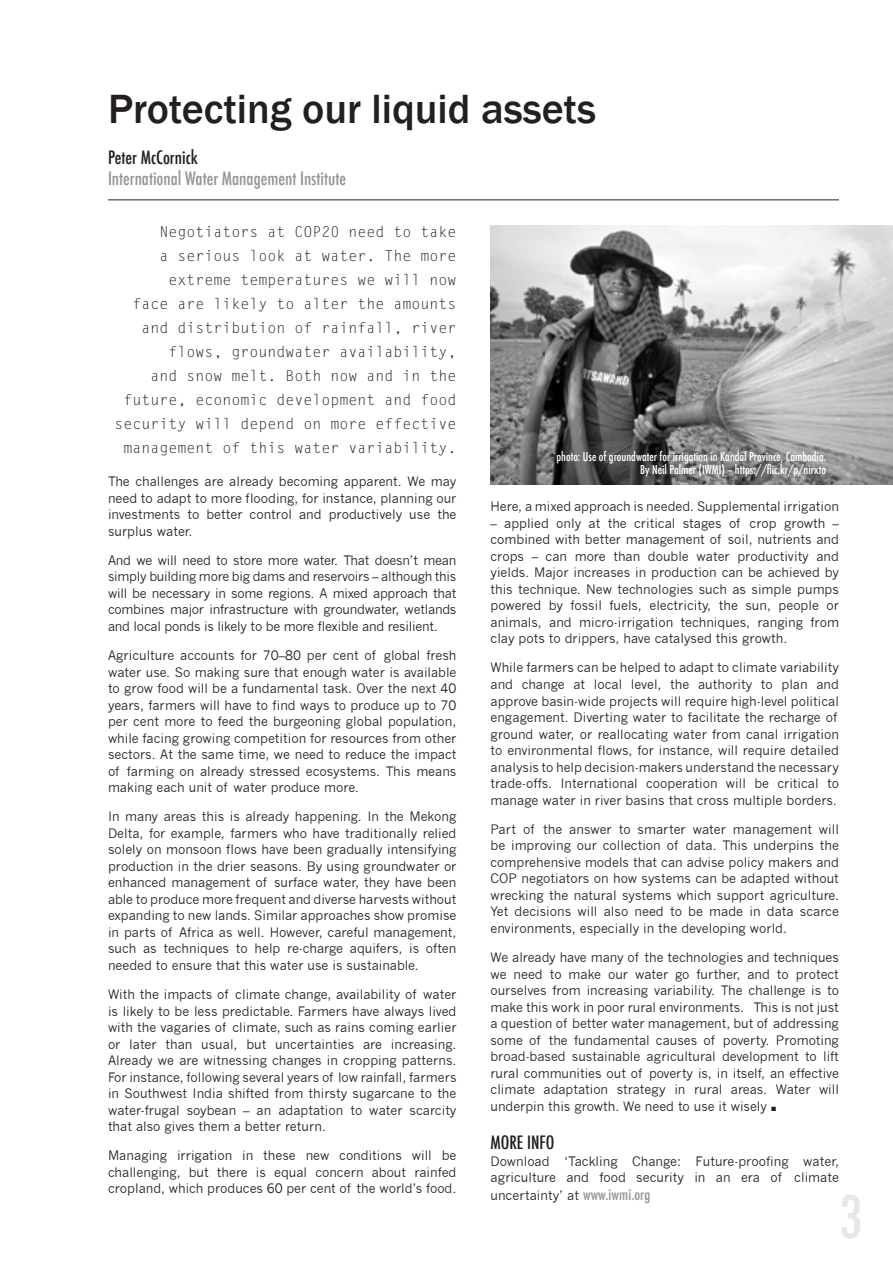
<style>
.page{position:relative;width:893px;height:1263px;background:#fff}
.page>*{position:absolute;margin:0;border:0;box-sizing:border-box;transform-origin:0 0}
.t1{font:500 condensed 57px "Futura";color:#e6e7e9}
.Body_text{font:45px "News Gothic";color:#231f20}
.HEADING{font:500 42px "Franklin Gothic";color:#231f20}
.AUTHOR_-_company{font:500 condensed 18px "Futura";color:#939598}
.AUTHOR_-_name{font:500 condensed 18px "Futura";color:#231f20}
.MORE_INFO{font:500 condensed 18px "Futura";color:#231f20}
.INTRO_paragraph{font:15px/24px "Letter Gothic Std";color:#231f20;text-align:right}
.Body_text-2{font:12.75px/16.5px "News Gothic";color:#231f20;text-align:justify}
.PHOTO_CAPTION_white{font:500 condensed 12px/13.5px "Futura";color:#fff;text-align:right}
.s1{font-family:"Futura";font-weight:500;font-stretch:condensed;font-size:15px;color:#939598}
</style>
<div class="page">
<hr style="left:108px;top:200px;width:731px;height:1px;background:#231f20">
<img style="left:490px;top:225px;width:403px;height:260px">
<p class="HEADING" style="left:108px;top:83px;width:490px">Protecting our liquid assets</p>
<p class="AUTHOR_-_name" style="left:108px;top:146px;width:91px">Peter McCornick</p>
<p class="AUTHOR_-_company" style="left:108px;top:167px;width:240px">International Water Management Institute</p>
<p class="INTRO_paragraph" style="left:114px;top:220px;width:344px">Negotiators at COP20 need to take<br>a serious look at water. The more extreme temperatures we will now<br>face are likely to alter the amounts and distribution of rainfall, river flows, groundwater availability,<br>and snow melt. Both now and in the future, economic development and food security will depend on more effective management of this water variability.</p>
<p class="Body_text-2" style="left:108px;top:473px;width:350px">The challenges are already becoming apparent. We may need to adapt to more flooding, for instance, planning our investments to better control and productively use the surplus water.</p>
<p class="Body_text-2" style="left:108px;top:552px;width:350px">And we will need to store more water. That doesn’t mean simply building more big dams and reservoirs – although this will be necessary in some regions. A mixed approach that combines major infrastructure with groundwater, wetlands and local ponds is likely to be more flexible and resilient.</p>
<p class="Body_text-2" style="left:108px;top:647px;width:350px">Agriculture accounts for 70–80 per cent of global fresh water use. So making sure that enough water is available to grow food will be a fundamental task. Over the next 40 years, farmers will have to find ways to produce up to 70 per cent more to feed the burgeoning global population, while facing growing competition for resources from other sectors. At the same time, we need to reduce the impact of farming on already stressed ecosystems. This means making each unit of water produce more.</p>
<p class="Body_text-2" style="left:108px;top:808px;width:350px">In many areas this is already happening. In the Mekong Delta, for example, farmers who have traditionally relied solely on monsoon flows have been gradually intensifying production in the drier seasons. By using groundwater or enhanced management of surface water, they have been able to produce more frequent and diverse harvests without expanding to new lands. Similar approaches show promise in parts of Africa as well. However, careful management, such as techniques to help re-charge aquifers, is often needed to ensure that this water use is sustainable.</p>
<p class="Body_text-2" style="left:108px;top:986px;width:350px">With the impacts of climate change, availability of water is likely to be less predictable. Farmers have always lived with the vagaries of climate, such as rains coming earlier or later than usual, but uncertainties are increasing.<br>Already we are witnessing changes in cropping patterns.<br>For instance, following several years of low rainfall, farmers in Southwest India shifted from thirsty sugarcane to the water-frugal soybean – an adaptation to water scarcity that also gives them a better return.</p>
<p class="Body_text-2" style="left:108px;top:1147px;width:350px">Managing irrigation in these new conditions will be challenging, but there is equal concern about rainfed cropland, which produces 60 per cent of the world’s food.</p>
<p class="PHOTO_CAPTION_white" style="left:556px;top:450px;width:271px">photo: Use of groundwater for irrigation in Kandal Province, Cambodia.<br>By Neil Palmer (IWMI) – https://flic.kr/p/nirxta</p>
<p class="Body_text-2" style="left:490px;top:498px;width:350px">Here, a mixed approach is needed. Supplemental irrigation</p>
<p class="Body_text-2" style="left:490px;top:515px;width:350px">– applied only at the critical stages of crop growth – combined with better management of soil, nutrients and crops – can more than double water productivity and yields. Major increases in production can be achieved by this technique. New technologies such as simple pumps powered by fossil fuels, electricity, the sun, people or animals, and micro-irrigation techniques, ranging from clay pots to drippers, have catalysed this growth.</p>
<p class="Body_text-2" style="left:490px;top:660px;width:350px;text-align:left">While farmers can be helped to adapt to climate variability and change at local level, the authority to plan and approve basin-wide projects will require high-level political engagement. Diverting water to facilitate the recharge of ground water, or reallocating water from canal irrigation to environmental flows, for instance, will require detailed analysis to help decision-makers understand the necessary trade-offs. International cooperation will be critical to manage water in river basins that cross multiple borders.</p>
<p class="Body_text-2" style="left:490px;top:821px;width:350px">Part of the answer to smarter water management will be improving our collection of data. This underpins the comprehensive models that can advise policy makers and COP negotiators on how systems can be adapted without wrecking the natural systems which support agriculture.<br>Yet decisions will also need to be made in data scarce environments, especially in the developing world.</p>
<p class="Body_text-2" style="left:490px;top:949px;width:350px">We already have many of the technologies and techniques we need to make our water go further, and to protect ourselves from increasing variability. The challenge is to make this work in poor rural environments. This is not just a question of better water management, but of addressing some of the fundamental causes of poverty. Promoting broad-based sustainable agricultural development to lift rural communities out of poverty is, in itself, an effective climate adaptation strategy in rural areas. Water will underpin this growth. We need to use it wisely</p>
<p class="Body_text" style="left:767px;top:1068px;width:16px">.</p>
<p class="MORE_INFO" style="left:490px;top:1131px;width:66px">MORE INFO</p>
<p class="Body_text-2" style="left:490px;top:1153px;width:350px">Download ‘Tackling Change: Future-proofing water, agriculture and food security in an era of climate</p>
<p class="Body_text-2" style="left:490px;top:1187px;width:161px">uncertainty’ at <span class="s1">www.iwmi.org</span></p>
<h1 class="t1" style="left:839px;top:1180px;width:25px">3</h1>
</div>
